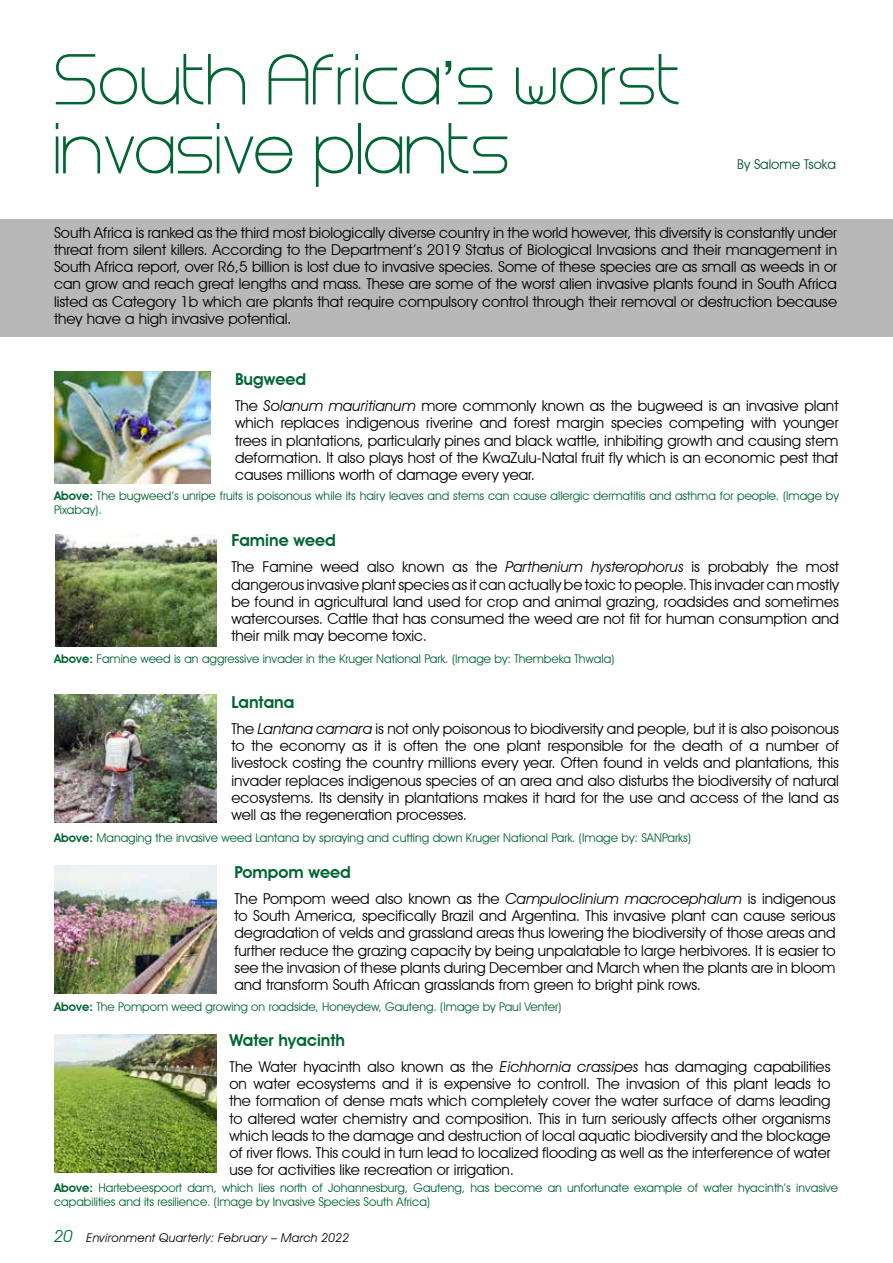
<style>
.page{position:relative;width:893px;height:1263px;background:#fff}
.page>*{position:absolute;margin:0;border:0;box-sizing:border-box;transform-origin:0 0}
.t1{font:60px/69px "Steiner";letter-spacing:.02em;color:#006532}
.t2{font:600 16.5px "Avant Garde IT Cby BT";color:#006532}
.t3{font:15px/17.2px "Avant Garde IT Cby BT";color:#000;text-align:justify}
.t4{font:13.5px "Avant Garde IT Cby BT";color:#004f32}
.t5{font:12px/13.5px "Avant Garde IT Cby BT";color:#006532}
.t6{font:italic 12px "Avant Garde IT Cby BT";letter-spacing:.02em;color:#000}
.s1{font-family:"Arial"}
.s2{font-style:italic}
.s3{font-weight:600}
.s4{font-size:16.5px;color:#00693e}
</style>
<div class="page">
<div style="left:0;top:219px;width:893px;height:117px;background:#b8b8b8"></div>
<img style="left:54px;top:372px;width:157px;height:112px">
<img style="left:55px;top:534px;width:161px;height:112px">
<img style="left:54px;top:695px;width:162px;height:128px">
<img style="left:54px;top:865px;width:162px;height:128px">
<img style="left:54px;top:1034px;width:162px;height:138px">
<h1 class="t1" style="left:54px;top:55px;width:628px">South Africa<span class="s1">’</span>s worst invasive plants</h1>
<p class="t4" style="left:737px;top:156px;width:100px">By Salome Tsoka</p>
<p class="t3" style="left:54px;top:224px;width:785px">South Africa is ranked as the third most biologically diverse country in the world however, this diversity is constantly under threat from silent killers. According to the Department’s 2019 Status of Biological Invasions and their management in South Africa report, over R6,5 billion is lost due to invasive species. Some of these species are as small as weeds in or can grow and reach great lengths and mass. These are some of the worst alien invasive plants found in South Africa listed as Category 1b which are plants that require compulsory control through their removal or destruction because they have a high invasive potential.</p>
<p class="t2" style="left:235px;top:369px;width:72px">Bugweed</p>
<p class="t3" style="left:235px;top:397px;width:605px">The <span class="s2">Solanum mauritianum</span> more commonly known as the bugweed is an invasive plant which replaces indigenous riverine and forest margin species competing with younger trees in plantations, particularly pines and black wattle, inhibiting growth and causing stem deformation. It also plays host of the KwaZulu-Natal fruit fly which is an economic pest that causes millions worth of damage every year.</p>
<p class="t5" style="left:54px;top:489px;width:786px"><span class="s3">Above:</span> The bugweed’s unripe fruits is poisonous while its hairy leaves and stems can cause allergic dermatitis and asthma for people. (Image by<br>Pixabay).</p>
<p class="t2" style="left:231px;top:530px;width:106px">Famine weed</p>
<p class="t3" style="left:231px;top:558px;width:609px">The Famine weed also known as the <span class="s2">Parthenium hysterophorus</span> is probably the most dangerous invasive plant species as it can actually be toxic to people. This invader can mostly be found in agricultural land used for crop and animal grazing, roadsides and sometimes watercourses. Cattle that has consumed the weed are not fit for human consumption and their milk may become toxic.</p>
<p class="t5" style="left:54px;top:652px;width:562px"><span class="s3">Above:</span> Famine weed is an aggressive invader in the Kruger National Park. (Image by: Thembeka Thwala)</p>
<p class="t2" style="left:231px;top:692px;width:65px">Lantana</p>
<p class="t3" style="left:231px;top:720px;width:609px">The <span class="s2">Lantana camara</span> is not only poisonous to biodiversity and people, but it is also poisonous to the economy as it is often the one plant responsible for the death of a number of livestock costing the country millions every year. Often found in velds and plantations, this invader replaces indigenous species of an area and also disturbs the biodiversity of natural ecosystems. Its density in plantations makes it hard for the use and access of the land as well as the regeneration processes.</p>
<p class="t5" style="left:54px;top:830px;width:638px"><span class="s3">Above:</span> Managing the invasive weed Lantana by spraying and cutting down Kruger National Park. (Image by: SANParks)</p>
<p class="t2" style="left:234px;top:862px;width:118px">Pompom weed</p>
<p class="t3" style="left:234px;top:890px;width:603px">The Pompom weed also known as the <span class="s2">Campuloclinium macrocephalum</span> is indigenous to South America, specifically Brazil and Argentina. This invasive plant can cause serious degradation of velds and grassland areas thus lowering the biodiversity of those areas and further reduce the grazing capacity by being unpalatable to large herbivores. It is easier to see the invasion of these plants during December and March when the plants are in bloom and transform South African grasslands from green to bright pink rows.</p>
<p class="t5" style="left:54px;top:999px;width:509px"><span class="s3">Above:</span> The Pompom weed growing on roadside, Honeydew, Gauteng. (Image by Paul Venter)</p>
<p class="t2" style="left:230px;top:1030px;width:117px">Water hyacinth</p>
<p class="t3" style="left:230px;top:1058px;width:603px">The Water hyacinth also known as the <span class="s2">Eichhornia crassipes</span> has damaging capabilities on water ecosystems and it is expensive to controll. The invasion of this plant leads to the formation of dense mats which completely cover the water surface of dams leading to altered water chemistry and composition. This in turn seriously affects other organisms which leads to the damage and destruction of local aquatic biodiversity and the blockage of river flows. This could in turn lead to localized flooding as well as the interference of water use for activities like recreation or irrigation.</p>
<p class="t5" style="left:54px;top:1181px;width:786px"><span class="s3">Above:</span> Hartebeespoort dam, which lies north of Johannesburg, Gauteng, has become an unfortunate example of water hyacinth’s invasive capabilities and its resilience. (Image by Invasive Species South Africa)</p>
<p class="t6" style="left:54px;top:1230px;width:297px"><span class="s4">20</span> Environment Quarterly: February – March 2022</p>
</div>
